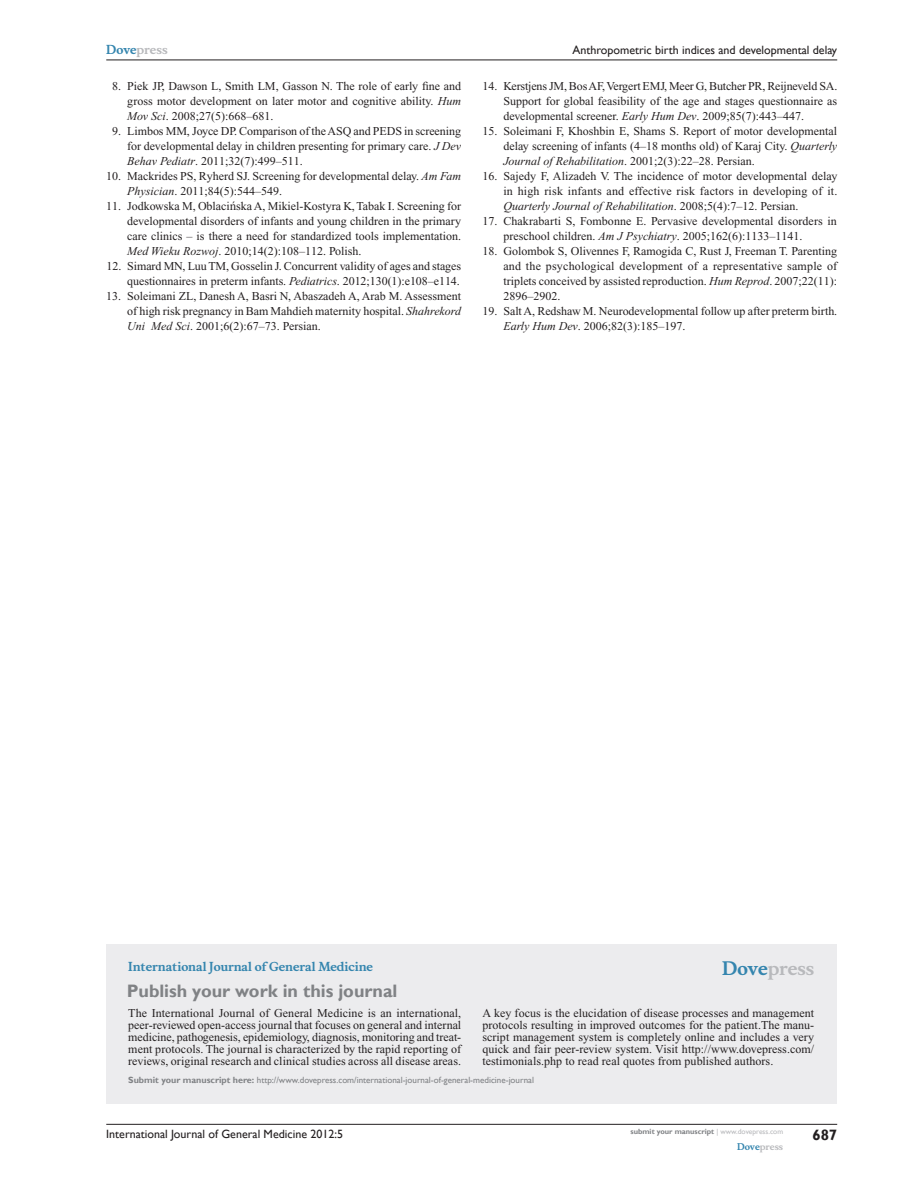
<style>
.page{position:relative;width:918px;height:1188px;background:#fff}
.page>*{position:absolute;margin:0;border:0;box-sizing:border-box;transform-origin:0 0}
.PromBx-H1{font:700 18px "Gill Sans";color:#808285}
.PromBx-Brand{font:700 18px "Musee";color:#b8b9bc}
.t1{font:700 15px "Gill Sans";color:#231f20}
.RefNL2{font:12px/15px "Times New Roman";color:#231f20;text-align:justify}
.PromBx-Tx{font:12px/12px "Times New Roman";letter-spacing:.005em;color:#231f20;text-align:justify}
.t2{font:12px "Gill Sans";color:#231f20}
.PromBx-JrnlName{font:700 12px "Musee";color:#3485ae}
.t3{font:700 12px "Musee";color:#b8b9bc}
.PromBx-SubmitMssWebA{font:9px "Gill Sans";color:#808285}
.t4{font:700 9px "Musee";color:#b8b9bc}
.t5{font:700 7.5px "Gill Sans";color:#808285}
.s1{color:#3485ae}
.s2{font-style:italic}
.s3{font-family:"Times NRMT Pro"}
.s4{font-weight:700}
.s5{font-weight:400;color:#b8b9bc}
</style>
<div class="page">
<div style="left:106px;top:944px;width:731px;height:159px;background:#ececee"></div>
<hr style="left:106px;top:1124px;width:731px;height:1px;background:#231f20">
<hr style="left:106px;top:60px;width:731px;height:1px;background:#231f20">
<p class="t3" style="left:106px;top:43px;width:63px"><span class="s1">Dove</span>press</p>
<p class="RefNL2" style="left:127px;top:79px;width:335px;text-indent:-15px">8. Piek JP, Dawson L, Smith LM, Gasson N. The role of early fine and gross motor development on later motor and cognitive ability. <span class="s2">Hum Mov Sci</span>. 2008;27(5):668–681.</p>
<p class="RefNL2" style="left:127px;top:124px;width:335px;text-indent:-15px">9. Limbos MM, Joyce DP. Comparison of the ASQ and PEDS in screening for developmental delay in children presenting for primary care. <span class="s2">J Dev Behav Pediatr</span>. 2011;32(7):499–511.</p>
<p class="RefNL2" style="left:127px;top:169px;width:335px;text-indent:-21px">10. Mackrides PS, Ryherd SJ. Screening for developmental delay. <span class="s2">Am Fam<br>Physician</span>. 2011;84(5):544–549.</p>
<p class="RefNL2" style="left:127px;top:199px;width:335px;text-indent:-21px">11. Jodkowska M, Oblaci<span class="s3">ń</span>ska A, Mikiel-Kostyra K, Tabak I. Screening for developmental disorders of infants and young children in the primary care clinics – is there a need for standardized tools implementation.<br><span class="s2">Med Wieku Rozwoj</span>. 2010;14(2):108–112. Polish.</p>
<p class="RefNL2" style="left:106px;top:259px;width:356px;text-align:right">12. Simard MN, Luu TM, Gosselin J. Concurrent validity of ages and stages questionnaires in preterm infants. <span class="s2">Pediatrics</span>. 2012;130(1):e108–e114.</p>
<p class="RefNL2" style="left:127px;top:289px;width:335px;text-indent:-21px">13. Soleimani ZL, Danesh A, Basri N, Abaszadeh A, Arab M. Assessment of high risk pregnancy in Bam Mahdieh maternity hospital. <span class="s2">Shahrekord Uni Med Sci</span>. 2001;6(2):67–73. Persian.</p>
<p class="t2" style="left:573px;top:43px;width:266px">Anthropometric birth indices and developmental delay</p>
<p class="RefNL2" style="left:503px;top:79px;width:336px;text-indent:-21px">14. Kerstjens JM, Bos AF, Vergert EMJ, Meer G, Butcher PR, Reijneveld SA.<br>Support for global feasibility of the age and stages questionnaire as developmental screener. <span class="s2">Early Hum Dev</span>. 2009;85(7):443–447.</p>
<p class="RefNL2" style="left:503px;top:124px;width:335px;text-indent:-21px">15. Soleimani F, Khoshbin E, Shams S. Report of motor developmental delay screening of infants (4–18 months old) of Karaj City. <span class="s2">Quarterly Journal of Rehabilitation</span>. 2001;2(3):22–28. Persian.</p>
<p class="RefNL2" style="left:503px;top:169px;width:336px;text-indent:-21px">16. Sajedy F, Alizadeh V. The incidence of motor developmental delay in high risk infants and effective risk factors in developing of it.<br><span class="s2">Quarterly Journal of Rehabilitation</span>. 2008;5(4):7–12. Persian.</p>
<p class="RefNL2" style="left:503px;top:214px;width:335px;text-indent:-21px">17. Chakrabarti S, Fombonne E. Pervasive developmental disorders in preschool children. <span class="s2">Am J Psychiatry</span>. 2005;162(6):1133–1141.</p>
<p class="RefNL2" style="left:503px;top:244px;width:335px;text-indent:-21px">18. Golombok S, Olivennes F, Ramogida C, Rust J, Freeman T. Parenting and the psychological development of a representative sample of triplets conceived by assisted reproduction. <span class="s2">Hum Reprod</span>. 2007;22(11):<br>2896–2902.</p>
<p class="RefNL2" style="left:503px;top:304px;width:335px;text-indent:-21px">19. Salt A, Redshaw M. Neurodevelopmental follow up after preterm birth.<br><span class="s2">Early Hum Dev</span>. 2006;82(3):185–197.</p>
<p class="PromBx-JrnlName" style="left:128px;top:959px;width:246px">International Journal of General Medicine</p>
<p class="PromBx-H1" style="left:127px;top:980px;width:272px">Publish your work in this journal</p>
<p class="PromBx-Brand" style="left:722px;top:958px;width:94px"><span class="s1">Dove</span>press</p>
<p class="PromBx-Tx" style="left:128px;top:1007px;width:335px">The International Journal of General Medicine is an international, peer-reviewed open-access journal that focuses on general and internal medicine, pathogenesis, epidemiology, diagnosis, monitoring and treat&shy;ment protocols. The journal is characterized by the rapid reporting of reviews, original research and clinical studies across all disease areas.</p>
<p class="PromBx-Tx" style="left:482px;top:1007px;width:333px">A key focus is the elucidation of disease processes and management protocols resulting in improved outcomes for the patient.The manu&shy;script management system is completely online and includes a very quick and fair peer-review system. Visit http://www.dovepress.com/ testimonials.php to read real quotes from published authors.</p>
<p class="PromBx-SubmitMssWebA" style="left:128px;top:1075px;width:407px"><span class="s4">Submit your manuscript here:</span> http://www.dovepress.com/international-journal-of-general-medicine-journal</p>
<p class="t2" style="left:106px;top:1127px;width:238px">International Journal of General Medicine 2012:5</p>
<p class="t5" style="left:631px;top:1127px;width:154px">submit your manuscript <span class="s5">| www.dovepress.com</span></p>
<p class="t4" style="left:737px;top:1141px;width:48px"><span class="s1">Dove</span>press</p>
<p class="t1" style="left:812px;top:1126px;width:26px">687</p>
</div>
